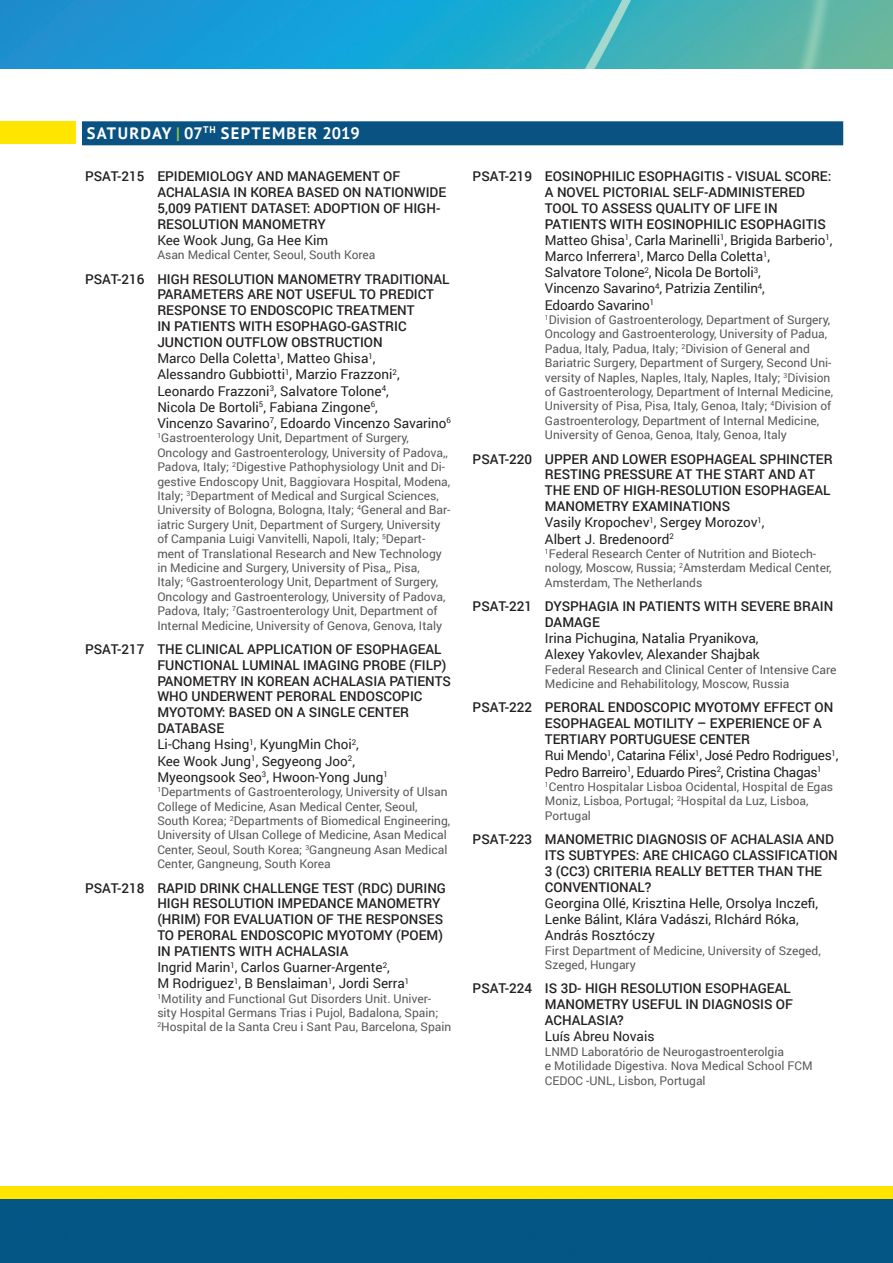
<style>
.page{position:relative;width:893px;height:1263px;background:#fff}
.page>*{position:absolute;margin:0;border:0;box-sizing:border-box;transform-origin:0 0}
.t1{font:700 16.5px "PT Sans";letter-spacing:.08em;color:#fff}
.t2{font:500 13.5px/16px "Roboto";color:#231f20}
.t3{font:13.5px/16px "Roboto";color:#231f20}
.t4{font:12px/14.4px "Roboto";color:#57585a}
.s1{color:#85c447}
.s2{font-weight:500}
.s3{font-weight:400}
</style>
<div class="page">
<div style="left:1px;top:1199px;width:892px;height:64px;background:#045584"></div>
<div style="left:1px;top:1186px;width:892px;height:13px;background:#ffe601"></div>
<img style="left:0;top:0;width:893px;height:68px">
<div style="left:0;top:121px;width:76px;height:23px;background:#ffe601"></div>
<div style="left:82px;top:121px;width:761px;height:24px;background:#0a5281"></div>
<h1 class="t1" style="left:87px;top:122px;width:274px">SATURDAY <span class="s1">|</span> 07<sup>TH</sup> SEPTEMBER 2019</h1>
<p class="t2" style="left:157px;top:168px;width:290px;text-indent:-72px">PSAT-215 EPIDEMIOLOGY AND MANAGEMENT OF ACHALASIA IN KOREA BASED ON NATIONWIDE 5,009 PATIENT DATASET: ADOPTION OF HIGH-RESOLUTION MANOMETRY</p>
<p class="t3" style="left:157px;top:231px;width:173px">Kee Wook Jung, Ga Hee Kim</p>
<p class="t4" style="left:157px;top:247px;width:220px">Asan Medical Center, Seoul, South Korea</p>
<p class="t3" style="left:157px;top:270px;width:295px;text-indent:-72px"><span class="s2">PSAT-216 HIGH RESOLUTION MANOMETRY TRADITIONAL PARAMETERS ARE NOT USEFUL TO PREDICT RESPONSE TO ENDOSCOPIC TREATMENT<br>IN PATIENTS WITH ESOPHAGO-GASTRIC JUNCTION OUTFLOW OBSTRUCTION<br></span>Marco Della Coletta<sup>1</sup>, Matteo Ghisa<sup>1</sup>,<br>Alessandro Gubbiotti<sup>1</sup>, Marzio Frazzoni<sup>2</sup>, Leonardo Frazzoni<sup>3</sup>, Salvatore Tolone<sup>4</sup>,<br>Nicola De Bortoli<sup>5</sup>, Fabiana Zingone<sup>6</sup>,<br>Vincenzo Savarino<sup>7</sup>, Edoardo Vincenzo Savarino<sup>6</sup></p>
<p class="t4" style="left:157px;top:430px;width:295px"><sup>1</sup>Gastroenterology Unit, Department of Surgery, Oncology and Gastroenterology, University of Padova,, Padova, Italy; <sup>2</sup>Digestive Pathophysiology Unit and Di&shy;gestive Endoscopy Unit, Baggiovara Hospital, Modena, Italy; <sup>3</sup>Department of Medical and Surgical Sciences, University of Bologna, Bologna, Italy; <sup>4</sup>General and Bar&shy;iatric Surgery Unit, Department of Surgery, University of Campania Luigi Vanvitelli, Napoli, Italy; <sup>5</sup>Depart&shy;ment of Translational Research and New Technology in Medicine and Surgery, University of Pisa,, Pisa,<br>Italy; <sup>6</sup>Gastroenterology Unit, Department of Surgery, Oncology and Gastroenterology, University of Padova, Padova, Italy; <sup>7</sup>Gastroenterology Unit, Department of Internal Medicine, University of Genova, Genova, Italy</p>
<p class="t2" style="left:157px;top:641px;width:295px;text-indent:-72px">PSAT-217 THE CLINICAL APPLICATION OF ESOPHAGEAL FUNCTIONAL LUMINAL IMAGING PROBE (FILP)<br>PANOMETRY IN KOREAN ACHALASIA PATIENTS WHO UNDERWENT PERORAL ENDOSCOPIC MYOTOMY: BASED ON A SINGLE CENTER DATABASE<br><span class="s3">Li-Chang Hsing</span><sup>1</sup><span class="s3">, KyungMin Choi</span><sup>2</sup><span class="s3">,<br>Kee Wook Jung</span><sup>1</sup><span class="s3">, Segyeong Joo</span><sup>2</sup><span class="s3">,<br>Myeongsook Seo</span><sup>3</sup><span class="s3">, Hwoon-Yong Jung</span><sup>1</sup></p>
<p class="t4" style="left:157px;top:784px;width:294px"><sup>1</sup>Departments of Gastroenterology, University of Ulsan College of Medicine, Asan Medical Center, Seoul, South Korea; <sup>2</sup>Departments of Biomedical Engineering, University of Ulsan College of Medicine, Asan Medical Center, Seoul, South Korea; <sup>3</sup>Gangneung Asan Medical Center, Gangneung, South Korea</p>
<p class="t2" style="left:157px;top:879px;width:290px;text-indent:-72px">PSAT-218 RAPID DRINK CHALLENGE TEST (RDC) DURING HIGH RESOLUTION IMPEDANCE MANOMETRY (HRIM) FOR EVALUATION OF THE RESPONSES TO PERORAL ENDOSCOPIC MYOTOMY (POEM)<br>IN PATIENTS WITH ACHALASIA<br><span class="s3">Ingrid Marin</span><sup>1</sup><span class="s3">, Carlos Guarner-Argente</span><sup>2</sup><span class="s3">,<br>M Rodriguez</span><sup>1</sup><span class="s3">, B Benslaiman</span><sup>1</sup><span class="s3">, Jordi Serra</span><sup>1</sup></p>
<p class="t4" style="left:157px;top:991px;width:296px"><sup>1</sup>Motility and Functional Gut Disorders Unit. Univer&shy;sity Hospital Germans Trias i Pujol, Badalona, Spain;<br><sup>2</sup>Hospital de la Santa Creu i Sant Pau, Barcelona, Spain</p>
<p class="t3" style="left:545px;top:168px;width:289px;text-indent:-72px"><span class="s2">PSAT-219 EOSINOPHILIC ESOPHAGITIS - VISUAL SCORE:<br>A NOVEL PICTORIAL SELF-ADMINISTERED TOOL TO ASSESS QUALITY OF LIFE IN PATIENTS WITH EOSINOPHILIC ESOPHAGITIS </span>Matteo Ghisa<sup>1</sup>, Carla Marinelli<sup>1</sup>, Brigida Barberio<sup>1</sup>, Marco Inferrera<sup>1</sup>, Marco Della Coletta<sup>1</sup>,<br>Salvatore Tolone<sup>2</sup>, Nicola De Bortoli<sup>3</sup>,<br>Vincenzo Savarino<sup>4</sup>, Patrizia Zentilin<sup>4</sup>,<br>Edoardo Savarino<sup>1</sup></p>
<p class="t4" style="left:545px;top:312px;width:290px"><sup>1</sup>Division of Gastroenterology, Department of Surgery, Oncology and Gastroenterology, University of Padua, Padua, Italy, Padua, Italy; <sup>2</sup>Division of General and Bariatric Surgery, Department of Surgery, Second Uni&shy;versity of Naples, Naples, Italy, Naples, Italy; <sup>3</sup>Division of Gastroenterology, Department of Internal Medicine, University of Pisa, Pisa, Italy, Genoa, Italy; <sup>4</sup>Division of Gastroenterology, Department of Internal Medicine, University of Genoa, Genoa, Italy, Genoa, Italy</p>
<p class="t2" style="left:545px;top:450px;width:289px;text-indent:-72px">PSAT-220 UPPER AND LOWER ESOPHAGEAL SPHINCTER RESTING PRESSURE AT THE START AND AT THE END OF HIGH-RESOLUTION ESOPHAGEAL MANOMETRY EXAMINATIONS<br><span class="s3">Vasily Kropochev</span><sup>1</sup><span class="s3">, Sergey Morozov</span><sup>1</sup><span class="s3">,<br>Albert J. Bredenoord</span><sup>2</sup></p>
<p class="t4" style="left:545px;top:546px;width:288px"><sup>1</sup>Federal Research Center of Nutrition and Biotech&shy;nology, Moscow, Russia; <sup>2</sup>Amsterdam Medical Center,<br>Amsterdam, The Netherlands</p>
<p class="t2" style="left:545px;top:598px;width:290px;text-indent:-72px">PSAT-221 DYSPHAGIA IN PATIENTS WITH SEVERE BRAIN<br>DAMAGE</p>
<p class="t3" style="left:545px;top:630px;width:216px">Irina Pichugina, Natalia Pryanikova,<br>Alexey Yakovlev, Alexander Shajbak</p>
<p class="t4" style="left:545px;top:662px;width:293px">Federal Research and Clinical Center of Intensive Care<br>Medicine and Rehabilitology, Moscow, Russia</p>
<p class="t2" style="left:545px;top:699px;width:295px;text-indent:-72px">PSAT-222 PERORAL ENDOSCOPIC MYOTOMY EFFECT ON ESOPHAGEAL MOTILITY – EXPERIENCE OF A TERTIARY PORTUGUESE CENTER<br><span class="s3">Rui Mendo</span><sup>1</sup><span class="s3">, Catarina Félix</span><sup>1</sup><span class="s3">, José Pedro Rodrigues</span><sup>1</sup><span class="s3">, Pedro Barreiro</span><sup>1</sup><span class="s3">, Eduardo Pires</span><sup>2</sup><span class="s3">, Cristina Chagas</span><sup>1</sup></p>
<p class="t4" style="left:545px;top:779px;width:290px"><sup>1</sup>Centro Hospitalar Lisboa Ocidental, Hospital de Egas<br>Moniz, Lisboa, Portugal; <sup>2</sup>Hospital da Luz, Lisboa,<br>Portugal</p>
<p class="t2" style="left:545px;top:831px;width:294px;text-indent:-72px">PSAT-223 MANOMETRIC DIAGNOSIS OF ACHALASIA AND ITS SUBTYPES: ARE CHICAGO CLASSIFICATION 3 (CC3) CRITERIA REALLY BETTER THAN THE CONVENTIONAL?</p>
<p class="t3" style="left:545px;top:894px;width:275px">Georgina Ollé, Krisztina Helle, Orsolya Inczefi,<br>Lenke Bálint, Klára Vadászi, RIchárd Róka,<br>András Rosztóczy</p>
<p class="t4" style="left:545px;top:943px;width:277px">First Department of Medicine, University of Szeged,<br>Szeged, Hungary</p>
<p class="t2" style="left:545px;top:980px;width:250px;text-indent:-72px">PSAT-224 IS 3D- HIGH RESOLUTION ESOPHAGEAL<br>MANOMETRY USEFUL IN DIAGNOSIS OF<br>ACHALASIA?</p>
<p class="t3" style="left:545px;top:1028px;width:111px">Luís Abreu Novais</p>
<p class="t4" style="left:545px;top:1044px;width:269px">LNMD Laboratório de Neurogastroenterolgia<br>e Motilidade Digestiva. Nova Medical School FCM<br>CEDOC -UNL, Lisbon, Portugal</p>
</div>
